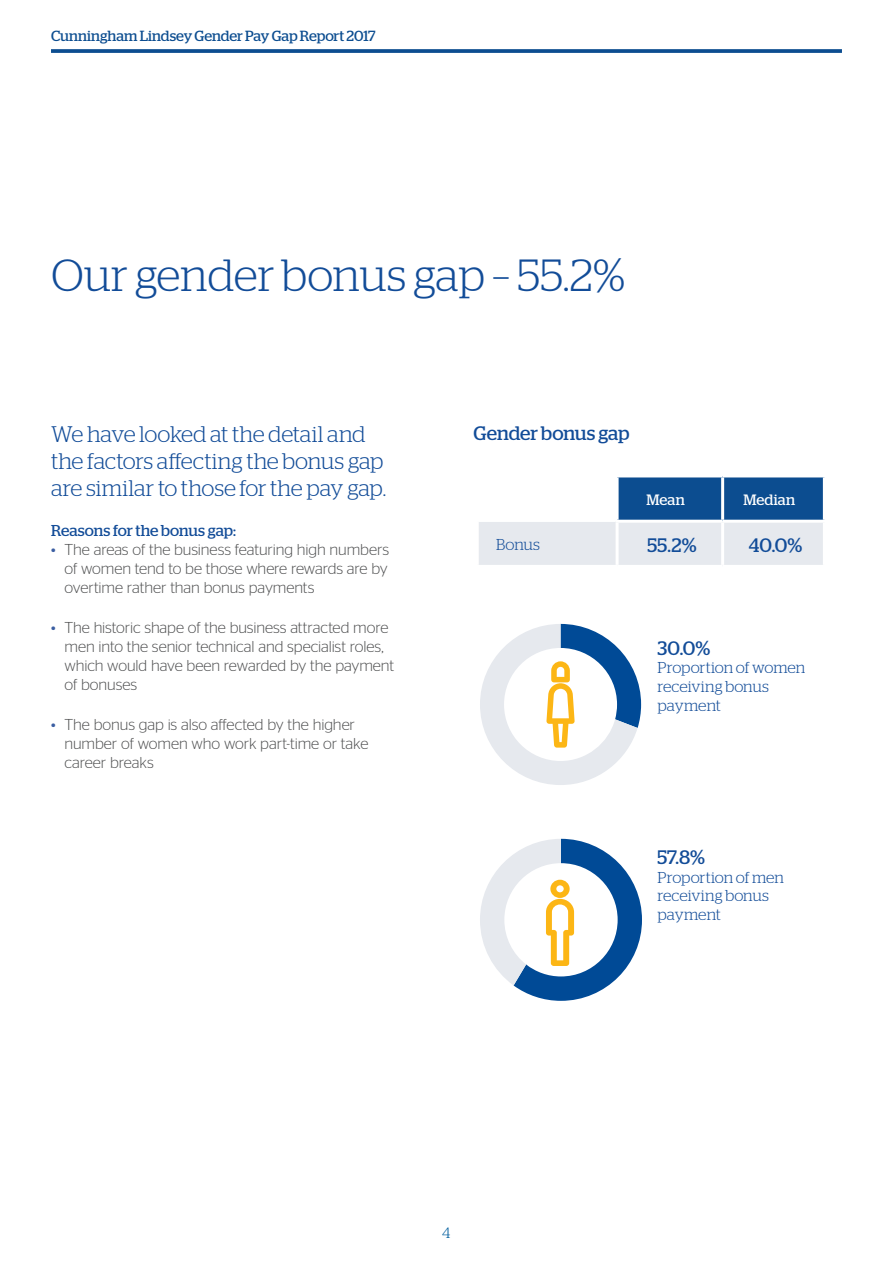
<style>
.page{position:relative;width:893px;height:1263px;background:#fff}
.page>*{position:absolute;margin:0;border:0;box-sizing:border-box;transform-origin:0 0}
.t1{font:300 45px "Stag";letter-spacing:-.005em;color:#124c98}
.Copy{font:300 22.5px/27px "Stag";letter-spacing:-.005em;color:#124c98}
.Copy-2{font:19.5px "Stag";color:#124c98}
.Blue_bold_section_ti{font:19.5px "Stag";letter-spacing:-.005em;color:#124c98}
.t2{font:300 15.75px/18.9px "Stag Sans";letter-spacing:-.005em;color:#4b4c4d}
.Copy-3{font:300 15.75px/18.9px "Stag";letter-spacing:-.005em;color:#124c98}
.Blue_bold_section_ti-2{font:15.75px "Stag";letter-spacing:-.005em;color:#124c98}
.Copy-4{font:15px "Stag";letter-spacing:.01em;color:#fff}
.t3{font:300 15px "Stag";color:#005e9e}
.t4{font:14.7px "Stag";letter-spacing:-.005em;color:#0c4d90}
.s1{color:#3b5ea2}
</style>
<div class="page">
<svg style="left:51px;top:49px;width:791px;height:4px;background:#1a5796"></svg>
<svg style="left:479px;top:477px;width:344px;height:88px"></svg>
<hr style="left:476px;top:520px;width:140px;height:2px;background:#fff">
<hr style="left:616px;top:477px;width:3px;height:43px;background:#fff">
<hr style="left:721px;top:477px;width:3px;height:43px;background:#fff">
<hr style="left:616px;top:520px;width:107px;height:3px;background:#fff">
<hr style="left:723px;top:520px;width:103px;height:3px;background:#fff">
<hr style="left:616px;top:523px;width:3px;height:42px;background:#fff">
<hr style="left:721px;top:523px;width:3px;height:42px;background:#fff">
<svg style="left:480px;top:624px;width:161px;height:161px"></svg>
<svg style="left:480px;top:839px;width:162px;height:162px"></svg>
<p class="t4" style="left:51px;top:27px;width:326px">Cunningham Lindsey Gender Pay Gap Report 2017</p>
<p class="t1" style="left:51px;top:250px;width:576px">Our gender bonus gap – 55.2%</p>
<p class="Copy" style="left:51px;top:420px;width:337px">We have looked at the detail and the factors affecting the bonus gap are similar to those for the pay gap.</p>
<p class="Blue_bold_section_ti-2" style="left:51px;top:522px;width:187px">Reasons for the bonus gap:</p>
<p class="t2" style="left:65px;top:540px;width:326px;text-align:justify;text-indent:-14px"><span class="s1">•</span> The areas of the business featuring high numbers of women tend to be those where rewards are by overtime rather than bonus payments</p>
<p class="t2" style="left:65px;top:618px;width:331px;text-indent:-14px"><span class="s1">•</span> The historic shape of the business attracted more men into the senior technical and specialist roles, which would have been rewarded by the payment of bonuses</p>
<p class="t2" style="left:65px;top:715px;width:305px;text-indent:-14px"><span class="s1">•</span> The bonus gap is also affected by the higher number of women who work part-time or take career breaks</p>
<p class="Blue_bold_section_ti" style="left:474px;top:422px;width:158px">Gender bonus gap</p>
<p class="Copy-4" style="left:646px;top:491px;width:40px">Mean</p>
<p class="Copy-4" style="left:743px;top:491px;width:53px">Median</p>
<p class="Copy-3" style="left:496px;top:535px;width:46px">Bonus</p>
<p class="Copy-2" style="left:647px;top:533px;width:51px">55.2%</p>
<p class="Copy-2" style="left:749px;top:533px;width:55px">40.0%</p>
<p class="Copy-2" style="left:658px;top:636px;width:54px">30.0%</p>
<p class="Copy-3" style="left:658px;top:658px;width:149px">Proportion of women receiving bonus payment</p>
<p class="Copy-2" style="left:658px;top:845px;width:49px">57.8%</p>
<p class="Copy-3" style="left:658px;top:867px;width:128px">Proportion of men receiving bonus payment</p>
<p class="t3" style="left:442px;top:1224px;width:10px">4</p>
</div>
